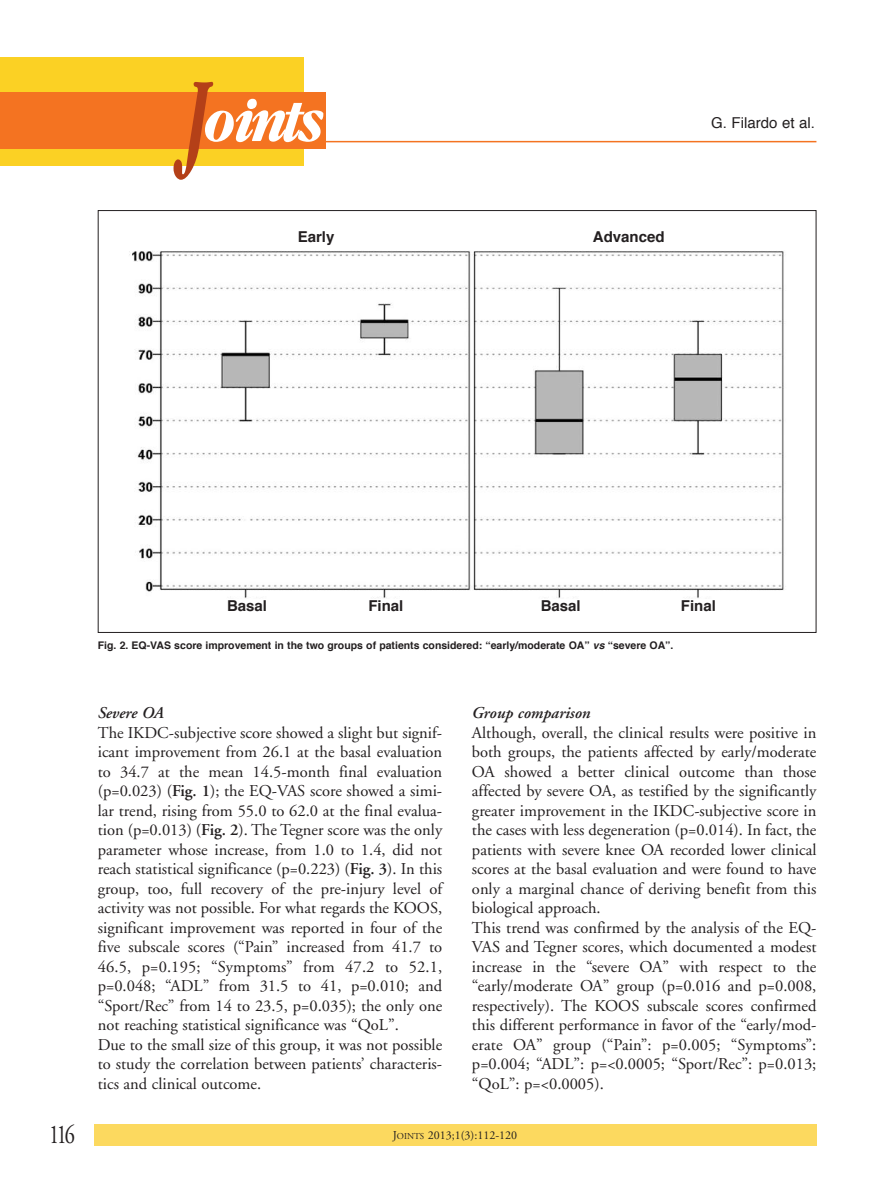
<style>
.page{position:relative;width:893px;height:1191px;background:#fff}
.page>*{position:absolute;margin:0;border:0;box-sizing:border-box;transform-origin:0 0}
.t1{font:italic 700 55.8px "Garamond Cond";letter-spacing:-.085em;color:#fff}
.t2{font:27px "Adobe Garamond";color:#231f20;scale:.75 1}
.t3{font:16.5px/19.5px "Adobe Garamond";color:#231f20}
.t4{font:italic 600 16.5px "Adobe Garamond";color:#231f20}
.t5{font:700 15px "Helvetica";color:#231f20}
.t6{font:15px "Helvetica";color:#231f20}
.t7{font:12px "Adobe Garamond";color:#231f20}
.t8{font:700 10.5px "Helvetica";color:#231f20}
.s1{font-size:99.9px;color:#b44018}
.s2{font-style:italic}
.s3{font-weight:600}
.s4{font-size:9px}
</style>
<div class="page">
<hr style="left:176px;top:141px;width:640px;height:1px;background:#f47321">
<div style="left:94px;top:1124px;width:722px;height:21px;background:#fcd95f"></div>
<div style="left:0;top:57px;width:304px;height:109px;background:#fbd124"></div>
<div style="left:0;top:92px;width:326px;height:56px;background:#f47321"></div>
<img style="left:129px;top:251px;width:655px;height:347px">
<h1 class="t1" style="left:181px;top:86px;width:140px"><span class="s1">J</span>oints</h1>
<p class="t5" style="left:298px;top:231px;width:38px">Early</p>
<p class="t5" style="left:593px;top:231px;width:73px">Advanced</p>
<p class="t6" style="left:711px;top:116px;width:105px">G. Filardo et al.</p>
<p class="t5" style="left:227px;top:599px;width:42px">Basal</p>
<p class="t5" style="left:368px;top:599px;width:37px">Final</p>
<p class="t5" style="left:541px;top:599px;width:42px">Basal</p>
<p class="t5" style="left:681px;top:599px;width:37px">Final</p>
<p class="t8" style="left:98px;top:641px;width:577px">Fig. 2. EQ-VAS score improvement in the two groups of patients considered: “early/moderate OA” <span class="s2">vs</span> “severe OA”.</p>
<p class="t4" style="left:98px;top:706px;width:67px">Severe OA</p>
<p class="t3" style="left:98px;top:724px;width:346px">The IKDC-subjective score showed a slight but signif&shy;icant improvement from 26.1 at the basal evaluation to 34.7 at the mean 14.5-month final evaluation (p=0.023) (<span class="s3">Fig. 1</span>); the EQ-VAS score showed a simi&shy;lar trend, rising from 55.0 to 62.0 at the final evalua&shy;tion (p=0.013) (<span class="s3">Fig. 2</span>). The Tegner score was the only parameter whose increase, from 1.0 to 1.4, did not reach statistical significance (p=0.223) (<span class="s3">Fig. 3</span>). In this group, too, full recovery of the pre-injury level of activity was not possible. For what regards the KOOS, significant improvement was reported in four of the five subscale scores (“Pain” increased from 41.7 to 46.5, p=0.195; “Symptoms” from 47.2 to 52.1, p=0.048; “ADL” from 31.5 to 41, p=0.010; and “Sport/Rec” from 14 to 23.5, p=0.035); the only one not reaching statistical significance was “QoL”.<br>Due to the small size of this group, it was not possible to study the correlation between patients’ characteris&shy;tics and clinical outcome.</p>
<p class="t4" style="left:472px;top:706px;width:120px">Group comparison</p>
<p class="t3" style="left:472px;top:724px;width:346px">Although, overall, the clinical results were positive in both groups, the patients affected by early/moderate OA showed a better clinical outcome than those affected by severe OA, as testified by the significantly greater improvement in the IKDC-subjective score in the cases with less degeneration (p=0.014). In fact, the patients with severe knee OA recorded lower clinical scores at the basal evaluation and were found to have only a marginal chance of deriving benefit from this biological approach.<br>This trend was confirmed by the analysis of the EQ-VAS and Tegner scores, which documented a modest increase in the “severe OA” with respect to the “early/moderate OA” group (p=0.016 and p=0.008, respectively). The KOOS subscale scores confirmed this different performance in favor of the “early/mod&shy;erate OA” group (“Pain”: p=0.005; “Symptoms”: p=0.004; “ADL”: p=&lt;0.0005; “Sport/Rec”: p=0.013; “QoL”: p=&lt;0.0005).</p>
<h2 class="t2" style="left:49px;top:1123px;width:36px">116</h2>
<p class="t7" style="left:393px;top:1130px;width:126px">J<span class="s4">OINTS</span> 2013;1(3):112-120</p>
</div>
